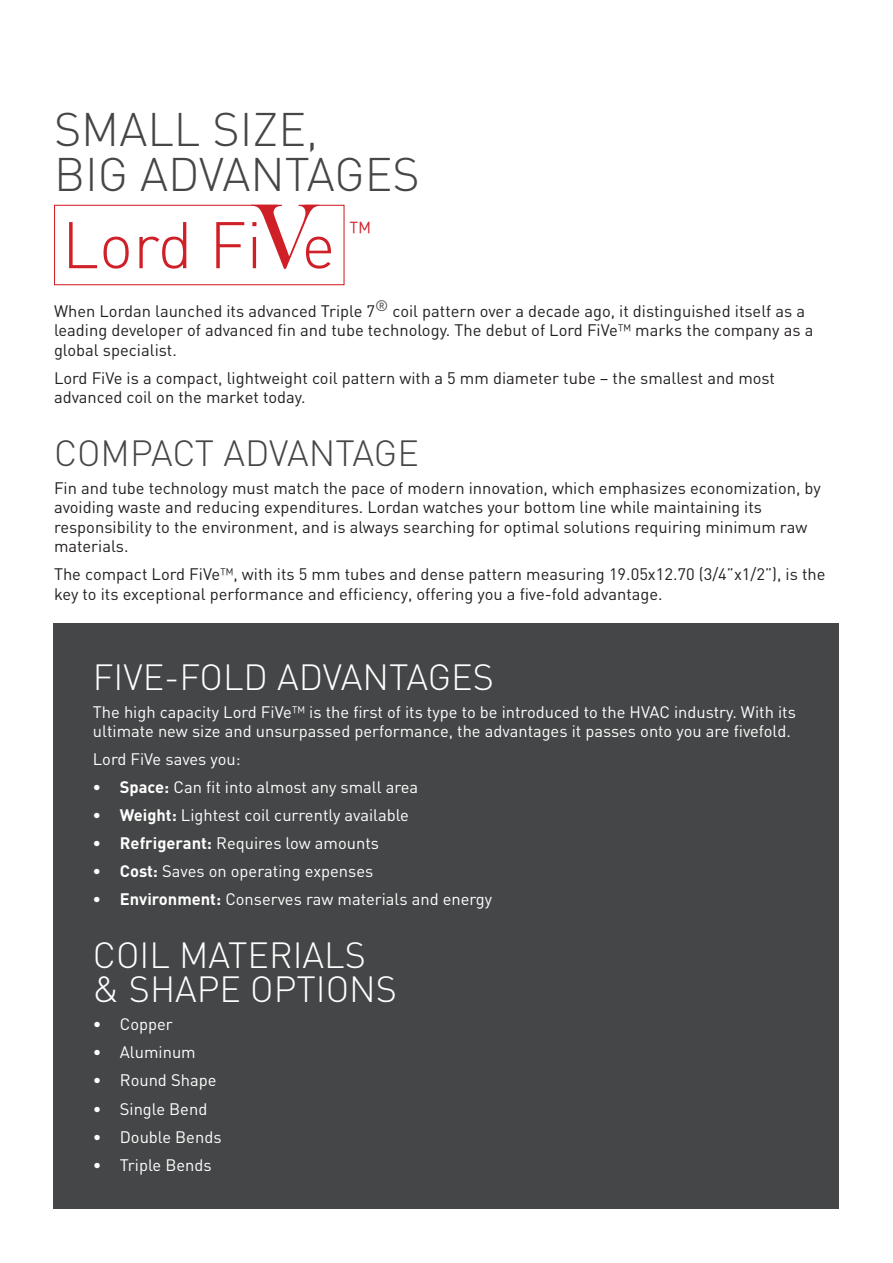
<style>
.page{position:relative;width:893px;height:1263px;background:#fff}
.page>*{position:absolute;margin:0;border:0;box-sizing:border-box;transform-origin:0 0}
.t1{font:300 46.5px "DIN";color:#454647}
.t2{font:300 36px "DIN";color:#fff}
.t3{font:300 36px "DIN";letter-spacing:-.005em;color:#454647}
.t4{font:27px "DIN Light Alternate";color:#d02027}
.t5{font:16.5px/19.5px "DIN";color:#231f20}
.t6{font:16.5px/19.5px "DIN";color:#fff}
.s1{font-family:"DIN Light Alternate"}
.s2{font-weight:700}
</style>
<div class="page">
<div style="left:53px;top:624px;width:786px;height:585px;background:#454647"></div>
<svg style="left:54px;top:204px;width:291px;height:82px"></svg>
<p class="t1" style="left:54px;top:100px;width:266px">SMALL SIZE,</p>
<p class="t1" style="left:54px;top:145px;width:367px">BIG ADVANTAGES</p>
<p class="t4" style="left:349px;top:215px;width:23px">™</p>
<p class="t5" style="left:54px;top:301px;width:761px">When Lordan launched its advanced Triple 7<sup>®</sup> coil pattern over a decade ago, it distinguished itself as a leading developer of advanced fin and tube technology. The debut of Lord FiVe<span class="s1">™</span> marks the company as a global specialist.</p>
<p class="t5" style="left:54px;top:368px;width:723px">Lord FiVe is a compact, lightweight coil pattern with a 5 mm diameter tube – the smallest and most</p>
<p class="t5" style="left:54px;top:387px;width:253px">advanced coil on the market today.</p>
<p class="t3" style="left:54px;top:431px;width:366px">COMPACT ADVANTAGE</p>
<p class="t5" style="left:54px;top:478px;width:768px">Fin and tube technology must match the pace of modern innovation, which emphasizes economization, by avoiding waste and reducing expenditures. Lordan watches your bottom line while maintaining its</p>
<p class="t5" style="left:54px;top:517px;width:755px">responsibility to the environment, and is always searching for optimal solutions requiring minimum raw materials.</p>
<p class="t5" style="left:54px;top:564px;width:773px">The compact Lord FiVe<span class="s1">™</span>, with its 5 mm tubes and dense pattern measuring 19.05x12.70 (3/4”x1/2”), is the key to its exceptional performance and efficiency, offering you a five-fold advantage.</p>
<p class="t2" style="left:93px;top:655px;width:402px">FIVE-FOLD ADVANTAGES</p>
<p class="t6" style="left:93px;top:702px;width:705px">The high capacity Lord FiVe<span class="s1">™</span> is the first of its type to be introduced to the HVAC industry. With its ultimate new size and unsurpassed performance, the advantages it passes onto you are fivefold.</p>
<p class="t6" style="left:93px;top:749px;width:149px">Lord FiVe saves you:</p>
<p class="t6" style="left:93px;top:777px;width:327px"><span class="s2">• Space:</span> Can fit into almost any small area</p>
<p class="t6" style="left:93px;top:805px;width:318px"><span class="s2">• Weight:</span> Lightest coil currently available</p>
<p class="t6" style="left:93px;top:833px;width:288px"><span class="s2">• Refrigerant:</span> Requires low amounts</p>
<p class="t6" style="left:93px;top:861px;width:282px"><span class="s2">• Cost:</span> Saves on operating expenses</p>
<p class="t6" style="left:93px;top:889px;width:401px"><span class="s2">• Environment:</span> Conserves raw materials and energy</p>
<p class="t2" style="left:93px;top:933px;width:275px">COIL MATERIALS</p>
<p class="t2" style="left:93px;top:967px;width:306px">&amp; SHAPE OPTIONS</p>
<p class="t6" style="left:93px;top:1014px;width:81px">• Copper</p>
<p class="t6" style="left:93px;top:1042px;width:104px">• Aluminum</p>
<p class="t6" style="left:93px;top:1070px;width:125px">• Round Shape</p>
<p class="t6" style="left:93px;top:1098px;width:116px">• Single Bend</p>
<p class="t6" style="left:93px;top:1126px;width:130px">• Double Bends</p>
<p class="t6" style="left:93px;top:1154px;width:120px">• Triple Bends</p>
</div>
